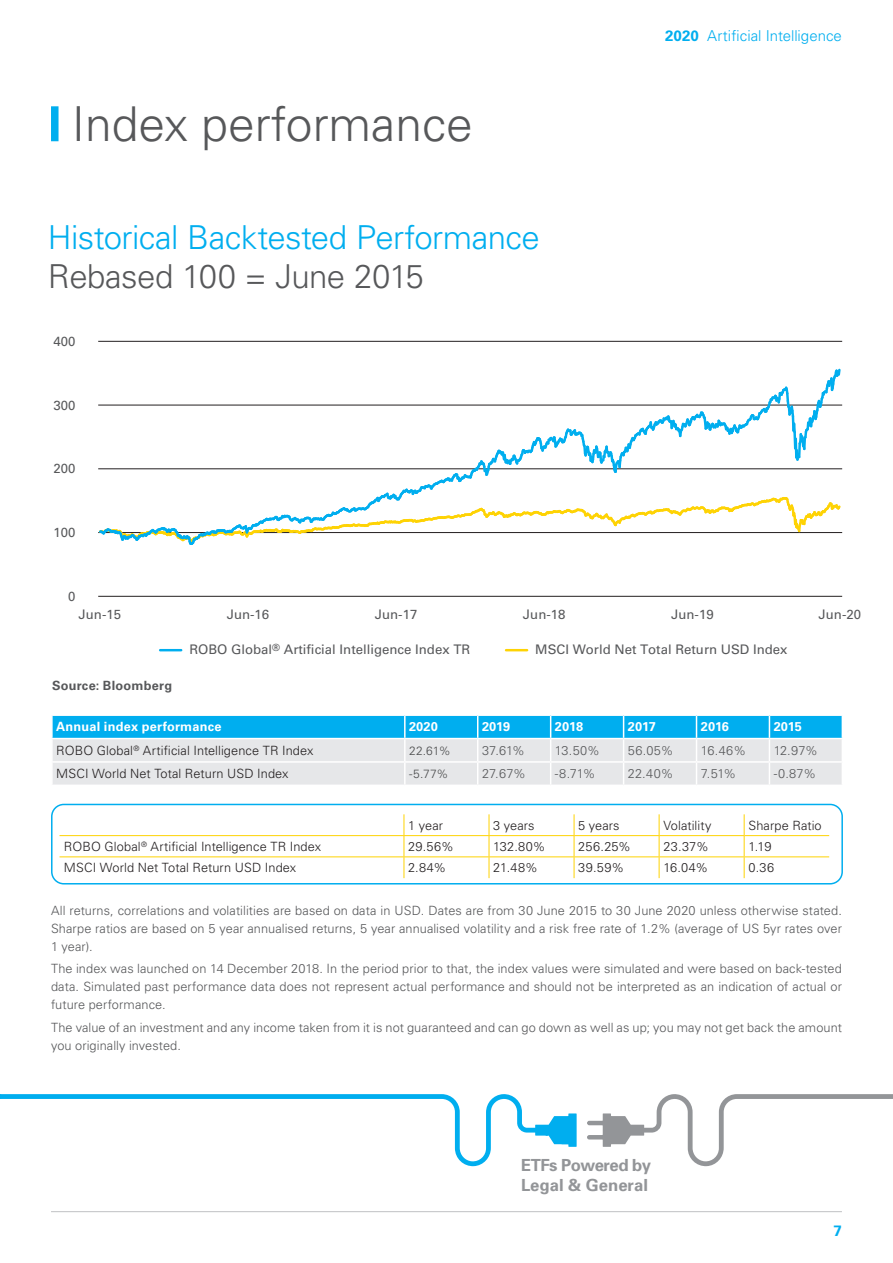
<style>
.page{position:relative;width:893px;height:1263px;background:#fff}
.page>*{position:absolute;margin:0;border:0;box-sizing:border-box;transform-origin:0 0}
.t1{font:300 48px "Univers LT Std";color:#57585a}
.Intro{font:300 33px "Univers LT Std";letter-spacing:-.015em;color:#00aeef}
.Intro-2{font:300 33px "Univers LT Std";letter-spacing:-.02em;color:#57585a}
.t2{font:700 16.65px/20px "Univers";letter-spacing:-.015em;color:#939598}
._00a_Header_Verso{font:300 15px "Univers LT Std";color:#00aeef}
._00a_Folio_Verso{font:700 15px "Univers LT Std";color:#00aeef}
.t3{font:13.2px "Univers LT Std";color:#57585a}
.SourceWhite{font:300 12.75px/18px "Univers LT Std";letter-spacing:.005em;color:#57585a;text-align:justify}
.t4{font:300 12.75px "Univers LT Std";letter-spacing:.01em;color:#231f20}
.Body_8{font:300 12.75px "Univers LT Std";letter-spacing:.01em;color:#57585a}
.Body_8-2{font:700 12.75px "Univers LT Std";letter-spacing:.01em;color:#fff}
.t5{font:700 12.75px "Univers LT Std";letter-spacing:.02em;color:#57585a}
.Body_8-3{font:300 12px "Univers LT Std";color:#4b4c4d}
.s1{font-weight:700}
</style>
<div class="page">
<hr style="left:51px;top:1211px;width:791px;height:1px;background:#c7c8ca">
<div style="left:51px;top:106px;width:8px;height:35px;background:#00aeef"></div>
<hr style="left:98px;top:341px;width:744px;height:1px;background:#231f20">
<hr style="left:98px;top:596px;width:744px;height:1px;background:#231f20">
<hr style="left:160px;top:649px;width:21px;height:2px;background:#00aeef">
<hr style="left:506px;top:649px;width:21px;height:2px;background:#fed304">
<svg style="left:98px;top:368px;width:745px;height:177px"></svg>
<svg style="left:587px;top:1094px;width:306px;height:73px"></svg>
<svg style="left:0;top:1094px;width:577px;height:73px"></svg>
<div style="left:51px;top:804px;width:792px;height:80px;border:2px solid #00aeef;border-radius:12px"></div>
<hr style="left:60px;top:835px;width:344px;height:1px;background:#fed304">
<hr style="left:404px;top:835px;width:85px;height:1px;background:#fed304">
<hr style="left:489px;top:835px;width:85px;height:1px;background:#fed304">
<hr style="left:574px;top:835px;width:85px;height:1px;background:#fed304">
<hr style="left:659px;top:835px;width:85px;height:1px;background:#fed304">
<hr style="left:744px;top:835px;width:85px;height:1px;background:#fed304">
<hr style="left:60px;top:856px;width:344px;height:1px;background:#fed304">
<hr style="left:404px;top:856px;width:85px;height:1px;background:#fed304">
<svg style="left:404px;top:814px;width:1px;height:64px"></svg>
<hr style="left:489px;top:856px;width:85px;height:1px;background:#fed304">
<svg style="left:489px;top:814px;width:1px;height:64px"></svg>
<hr style="left:574px;top:856px;width:85px;height:1px;background:#fed304">
<svg style="left:574px;top:814px;width:1px;height:64px"></svg>
<hr style="left:659px;top:856px;width:85px;height:1px;background:#fed304">
<svg style="left:659px;top:814px;width:1px;height:64px"></svg>
<hr style="left:744px;top:856px;width:85px;height:1px;background:#fed304">
<svg style="left:744px;top:814px;width:1px;height:64px"></svg>
<svg style="left:52px;top:715px;width:791px;height:70px;background:#9fd6ec"></svg>
<hr style="left:51px;top:738px;width:354px;height:1px;background:#fff">
<hr style="left:405px;top:738px;width:73px;height:1px;background:#fff">
<hr style="left:478px;top:738px;width:73px;height:1px;background:#fff">
<hr style="left:551px;top:738px;width:73px;height:1px;background:#fff">
<hr style="left:624px;top:738px;width:72px;height:1px;background:#fff">
<hr style="left:696px;top:738px;width:73px;height:1px;background:#fff">
<hr style="left:769px;top:738px;width:74px;height:1px;background:#fff">
<p class="t1" style="left:72px;top:95px;width:402px">Index performance</p>
<p class="Intro" style="left:48px;top:218px;width:493px">Historical Backtested Performance</p>
<p class="Intro-2" style="left:48px;top:256px;width:377px">Rebased 100 = June 2015</p>
<p class="t3" style="left:53px;top:334px;width:24px">400</p>
<p class="t3" style="left:53px;top:397px;width:24px">300</p>
<p class="t3" style="left:53px;top:461px;width:24px">200</p>
<p class="t3" style="left:53px;top:524px;width:24px">100</p>
<p class="t3" style="left:68px;top:588px;width:9px">0</p>
<p class="_00a_Header_Verso" style="left:665px;top:26px;width:178px"><span class="s1">2020</span> Artificial Intelligence</p>
<p class="t3" style="left:79px;top:606px;width:44px">Jun-15</p>
<p class="t3" style="left:227px;top:606px;width:44px">Jun-16</p>
<p class="t3" style="left:375px;top:606px;width:44px">Jun-17</p>
<p class="t3" style="left:523px;top:606px;width:44px">Jun-18</p>
<p class="t3" style="left:671px;top:606px;width:44px">Jun-19</p>
<p class="t3" style="left:818px;top:606px;width:44px">Jun-20</p>
<p class="t5" style="left:52px;top:678px;width:122px">Source: Bloomberg</p>
<p class="t3" style="left:189px;top:641px;width:282px">ROBO Global<sup>®</sup> Artificial Intelligence Index TR</p>
<p class="t3" style="left:535px;top:641px;width:254px">MSCI World Net Total Return USD Index</p>
<p class="Body_8-2" style="left:56px;top:719px;width:167px">Annual index performance</p>
<p class="Body_8-2" style="left:409px;top:719px;width:30px">2020</p>
<p class="Body_8-2" style="left:482px;top:719px;width:30px">2019</p>
<p class="Body_8-2" style="left:555px;top:719px;width:30px">2018</p>
<p class="Body_8-2" style="left:628px;top:719px;width:30px">2017</p>
<p class="Body_8-2" style="left:701px;top:719px;width:30px">2016</p>
<p class="Body_8-2" style="left:774px;top:719px;width:30px">2015</p>
<p class="t4" style="left:56px;top:743px;width:259px">ROBO Global<sup>®</sup> Artificial Intelligence TR Index</p>
<p class="Body_8-3" style="left:409px;top:743px;width:43px">22.61%</p>
<p class="Body_8" style="left:482px;top:743px;width:44px">37.61%</p>
<p class="Body_8" style="left:555px;top:743px;width:47px">13.50%</p>
<p class="Body_8" style="left:628px;top:743px;width:47px">56.05%</p>
<p class="Body_8" style="left:701px;top:743px;width:47px">16.46%</p>
<p class="Body_8" style="left:774px;top:743px;width:46px">12.97%</p>
<p class="t4" style="left:56px;top:766px;width:234px">MSCI World Net Total Return USD Index</p>
<p class="Body_8-3" style="left:409px;top:766px;width:41px">-5.77%</p>
<p class="Body_8" style="left:482px;top:766px;width:46px">27.67%</p>
<p class="Body_8" style="left:555px;top:766px;width:42px">-8.71%</p>
<p class="Body_8" style="left:628px;top:766px;width:47px">22.40%</p>
<p class="Body_8" style="left:701px;top:766px;width:37px">7.51%</p>
<p class="Body_8" style="left:774px;top:766px;width:44px">-0.87%</p>
<p class="t4" style="left:408px;top:817px;width:36px">1 year</p>
<p class="t4" style="left:493px;top:817px;width:43px">3 years</p>
<p class="t4" style="left:578px;top:817px;width:43px">5 years</p>
<p class="t4" style="left:663px;top:817px;width:50px">Volatility</p>
<p class="t4" style="left:748px;top:817px;width:75px">Sharpe Ratio</p>
<p class="t4" style="left:64px;top:839px;width:259px">ROBO Global<sup>®</sup> Artificial Intelligence TR Index</p>
<p class="t4" style="left:408px;top:839px;width:47px">29.56%</p>
<p class="t4" style="left:493px;top:839px;width:54px">132.80%</p>
<p class="t4" style="left:578px;top:839px;width:54px">256.25%</p>
<p class="t4" style="left:663px;top:839px;width:47px">23.37%</p>
<p class="t4" style="left:748px;top:839px;width:25px">1.19</p>
<p class="t4" style="left:64px;top:860px;width:234px">MSCI World Net Total Return USD Index</p>
<p class="t4" style="left:408px;top:860px;width:39px">2.84%</p>
<p class="t4" style="left:493px;top:860px;width:46px">21.48%</p>
<p class="t4" style="left:578px;top:860px;width:47px">39.59%</p>
<p class="t4" style="left:663px;top:860px;width:46px">16.04%</p>
<p class="t4" style="left:748px;top:860px;width:27px">0.36</p>
<p class="SourceWhite" style="left:51px;top:901px;width:792px">All returns, correlations and volatilities are based on data in USD. Dates are from 30 June 2015 to 30 June 2020 unless otherwise stated.<br>Sharpe ratios are based on 5 year annualised returns, 5 year annualised volatility and a risk free rate of 1.2% (average of US 5yr rates over 1 year).</p>
<p class="SourceWhite" style="left:51px;top:960px;width:792px">The index was launched on 14 December 2018. In the period prior to that, the index values were simulated and were based on back-tested data. Simulated past performance data does not represent actual performance and should not be interpreted as an indication of actual or future performance.</p>
<p class="SourceWhite" style="left:51px;top:1018px;width:792px">The value of an investment and any income taken from it is not guaranteed and can go down as well as up; you may not get back the amount you originally invested.</p>
<p class="t2" style="left:521px;top:1155px;width:132px">ETFs Powered by<br>Legal &amp; General</p>
<p class="_00a_Folio_Verso" style="left:834px;top:1221px;width:10px">7</p>
</div>
